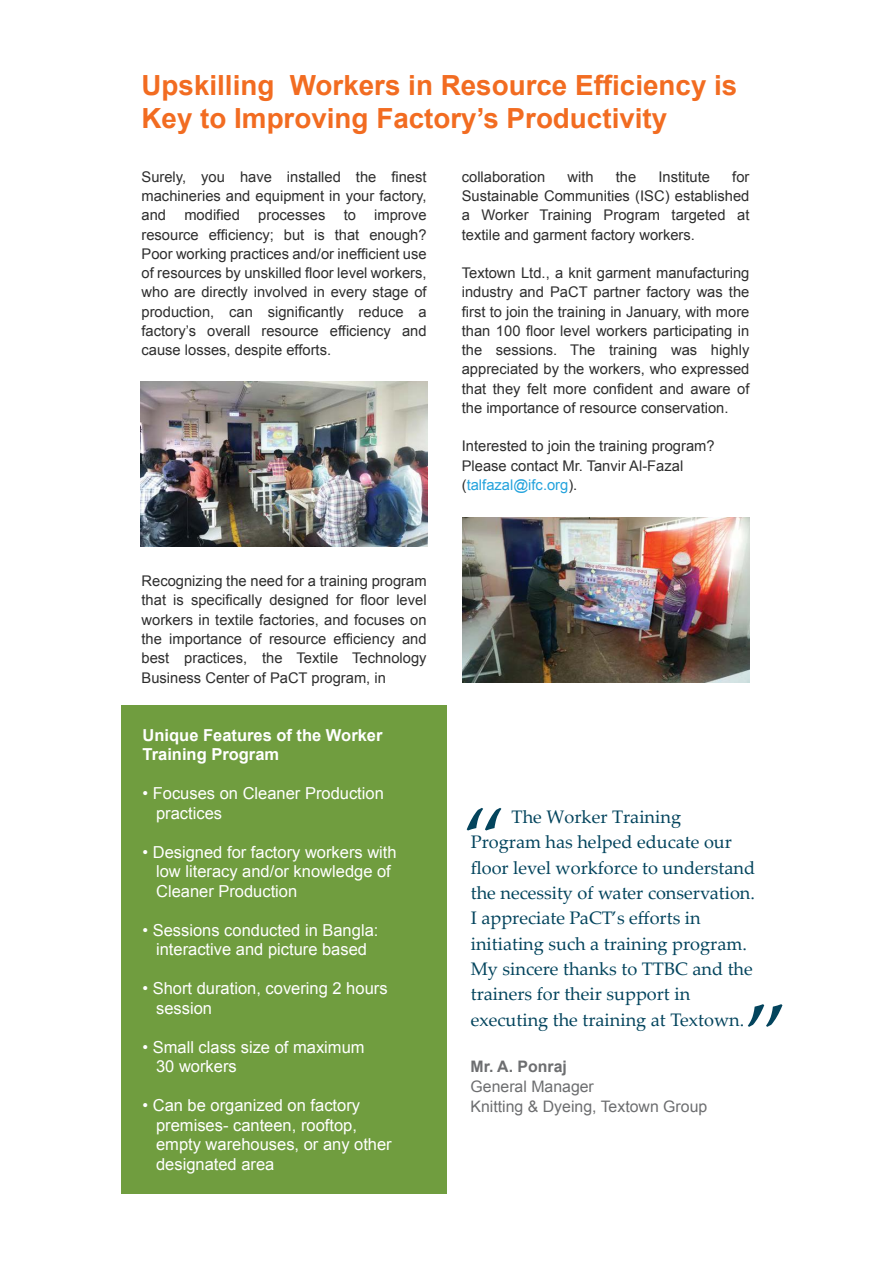
<style>
.page{position:relative;width:893px;height:1263px;background:#fff}
.page>*{position:absolute;margin:0;border:0;box-sizing:border-box;transform-origin:0 0}
.t1{font:87.6px "Palatino Linotype";color:#03445d}
.t2{font:700 27.75px/33px "Arial";color:#f26c21}
.t3{font:18.15px/25.3px "Palatino Linotype";color:#03445d}
.t4{font:16.5px/19.5px "Arial";color:#fff}
.t5{font:700 16.5px/19.5px "Arial";color:#fff}
.t6{font:15.9px/20px "Arial";color:#6d6e70}
.t7{font:700 15.9px "Arial";color:#6d6e70}
.t8{font:14.7px/19.2px "Arial";color:#2d2d2d;text-align:justify}
.s1{color:#22a2dc}
</style>
<div class="page">
<div style="left:121px;top:705px;width:326px;height:489px;background:#709d3f"></div>
<img style="left:462px;top:518px;width:287px;height:165px">
<img style="left:141px;top:381px;width:287px;height:165px">
<h2 class="t2" style="left:142px;top:69px;width:597px">Upskilling Workers in Resource Efficiency is<br>Key to Improving Factory’s Productivity</h2>
<p class="t8" style="left:462px;top:167px;width:85px">collaboration</p>
<p class="t8" style="left:567px;top:167px;width:28px">with</p>
<p class="t8" style="left:616px;top:167px;width:22px">the</p>
<p class="t8" style="left:658px;top:167px;width:53px">Institute</p>
<p class="t8" style="left:142px;top:167px;width:287px">Surely, you have installed the finest machineries and equipment in your factory, and modified processes to improve resource efficiency; but is that enough?<br>Poor working practices and/or inefficient use of resources by unskilled floor level workers, who are directly involved in every stage of production, can significantly reduce a factory’s overall resource efficiency and cause losses, despite efforts.</p>
<p class="t8" style="left:462px;top:167px;width:289px;text-indent:270px">for Sustainable Communities (ISC) established a Worker Training Program targeted at textile and garment factory workers.</p>
<p class="t8" style="left:462px;top:263px;width:289px">Textown Ltd., a knit garment manufacturing industry and PaCT partner factory was the first to join the training in January, with more than 100 floor level workers participating in the sessions. The training was highly appreciated by the workers, who expressed that they felt more confident and aware of the importance of resource conservation.</p>
<p class="t8" style="left:462px;top:437px;width:254px;text-align:left">Interested to join the training program?<br>Please contact Mr. Tanvir Al-Fazal (<span class="s1">talfazal@ifc.org</span>).</p>
<p class="t8" style="left:142px;top:572px;width:287px">Recognizing the need for a training program that is specifically designed for floor level workers in textile factories, and focuses on the importance of resource efficiency and best practices, the Textile Technology Business Center of PaCT program, in</p>
<p class="t5" style="left:143px;top:725px;width:241px">Unique Features of the Worker<br>Training Program</p>
<p class="t4" style="left:156px;top:784px;width:229px;text-indent:-13px">• Focuses on Cleaner Production practices</p>
<p class="t4" style="left:156px;top:842px;width:242px;text-indent:-13px">• Designed for factory workers with low literacy and/or knowledge of<br>Cleaner Production</p>
<p class="t4" style="left:143px;top:920px;width:237px;text-align:center">• Sessions conducted in Bangla: interactive and picture based</p>
<p class="t4" style="left:156px;top:979px;width:233px;text-indent:-13px">• Short duration, covering 2 hours session</p>
<p class="t4" style="left:156px;top:1037px;width:210px;text-indent:-13px">• Small class size of maximum<br>30 workers</p>
<p class="t4" style="left:156px;top:1096px;width:237px;text-indent:-13px">• Can be organized on factory premises- canteen, rooftop, empty warehouses, or any other designated area</p>
<h1 class="t1" style="left:462px;top:777px;width:45px">“</h1>
<p class="t3" style="left:471px;top:804px;width:286px;text-indent:41px">The Worker Training<br>Program has helped educate our floor level workforce to understand the necessity of water conservation.<br>I appreciate PaCT’s efforts in initiating such a training program.<br>My sincere thanks to TTBC and the trainers for their support in executing the training at Textown.</p>
<h1 class="t1" style="left:745px;top:973px;width:45px">”</h1>
<p class="t7" style="left:471px;top:1056px;width:98px">Mr. A. Ponraj</p>
<p class="t6" style="left:471px;top:1076px;width:238px">General Manager<br>Knitting &amp; Dyeing, Textown Group</p>
</div>
